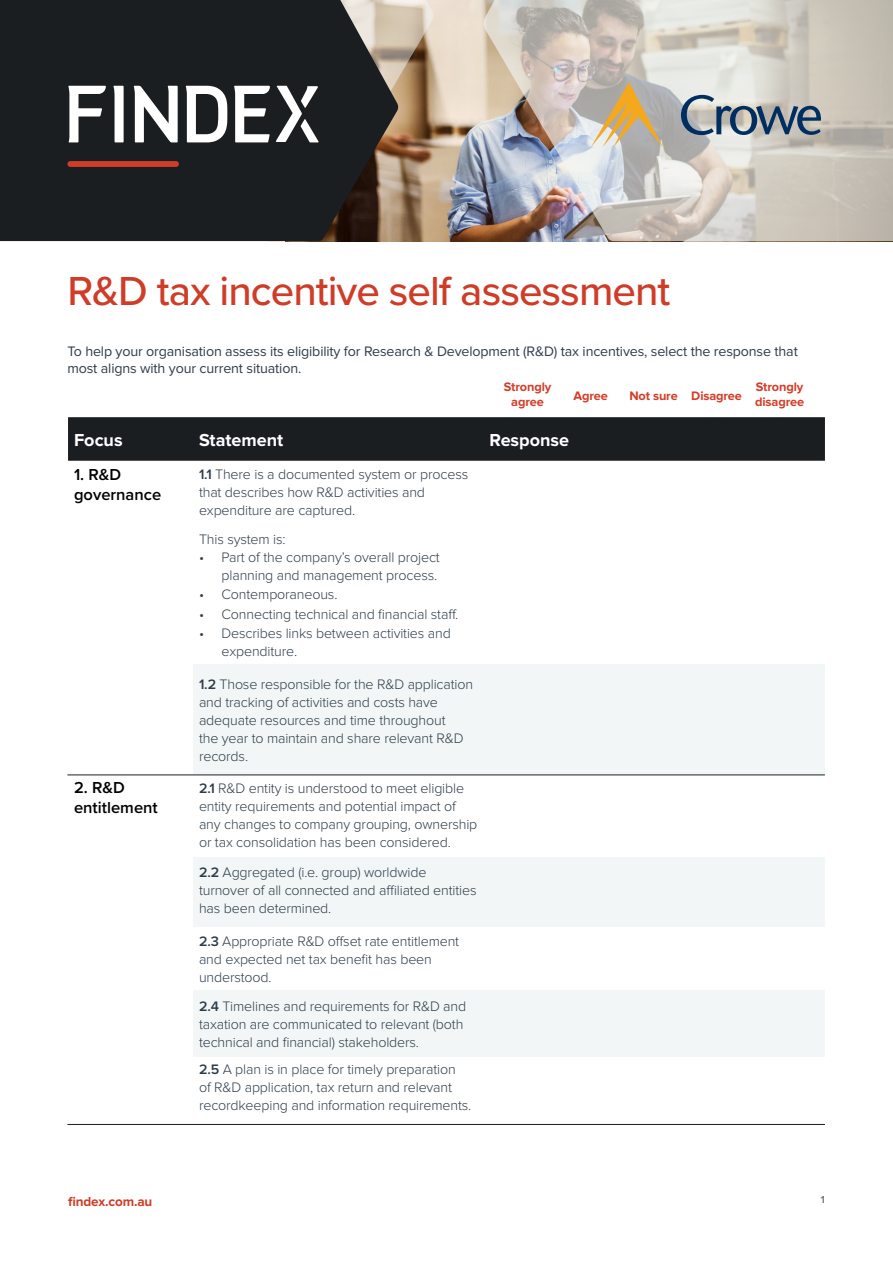
<style>
.page{position:relative;width:893px;height:1263px;background:#fff}
.page>*{position:absolute;margin:0;border:0;box-sizing:border-box;transform-origin:0 0}
.t1{font:500 42px "Proxima Nova";letter-spacing:-.025em;color:#cf3c27}
.t2{font:700 18px "Proxima Nova";color:#fff}
.t3{font:600 16.5px/19.8px "Proxima Nova";color:#000}
.t4{font:300 14.25px/18px "Proxima Nova";letter-spacing:-.01em;color:#2e3c49}
.t5{font:14.25px/17.1px "Proxima Nova";letter-spacing:-.01em;color:#2e3c49}
.t6{font:700 13.5px "Proxima Nova";letter-spacing:-.01em;color:#cf3c27}
.t7{font:700 12.75px/15px "Proxima Nova";letter-spacing:-.01em;color:#d43d27;text-align:center}
.t8{font:600 10.5px "Proxima Nova";color:#5f6e78}
.s1{font-weight:600}
</style>
<div class="page">
<div style="left:194px;top:991px;width:631px;height:66px;background:#f2f6f6"></div>
<div style="left:194px;top:858px;width:631px;height:69px;background:#f2f6f6"></div>
<div style="left:68px;top:417px;width:757px;height:44px;background:#1b1e21"></div>
<div style="left:193px;top:664px;width:632px;height:110px;background:#f2f6f6"></div>
<img style="left:434px;top:0;width:49px;height:241px">
<svg style="left:483px;top:0;width:410px;height:241px;background:#c8c2bc"></svg>
<svg style="left:681px;top:95px;width:140px;height:40px;background:#929da5"></svg>
<svg style="left:591px;top:82px;width:72px;height:65px;background:#c4b291"></svg>
<svg style="left:398px;top:0;width:36px;height:241px;background:#a88b6e"></svg>
<svg style="left:0;top:0;width:398px;height:241px;background:#262728"></svg>
<svg style="left:68px;top:86px;width:251px;height:56px"></svg>
<div style="left:67px;top:161px;width:112px;height:6px;background:#cf3c27;border-radius:3px"></div>
<hr style="left:67px;top:774px;width:758px;height:1px;background:#1b1e21">
<hr style="left:67px;top:1124px;width:758px;height:1px;background:#1b1e21">
<h1 class="t1" style="left:67px;top:260px;width:604px">R&amp;D tax incentive self assessment</h1>
<p class="t5" style="left:67px;top:344px;width:732px">To help your organisation assess its eligibility for Research &amp; Development (R&amp;D) tax incentives, select the response that most aligns with your current situation.</p>
<p class="t7" style="left:504px;top:380px;width:49px">Strongly agree</p>
<p class="t7" style="left:573px;top:389px;width:36px">Agree</p>
<p class="t7" style="left:629px;top:389px;width:114px">Not sure Disagree</p>
<p class="t7" style="left:755px;top:380px;width:50px;text-align:left">Strongly disagree</p>
<p class="t2" style="left:74px;top:432px;width:50px">Focus</p>
<p class="t2" style="left:199px;top:432px;width:86px">Statement</p>
<p class="t2" style="left:490px;top:432px;width:81px">Response</p>
<p class="t3" style="left:74px;top:464px;width:89px">1. R&amp;D governance</p>
<p class="t4" style="left:199px;top:466px;width:271px"><span class="s1">1.1</span> There is a documented system or process that describes how R&amp;D activities and expenditure are captured.</p>
<p class="t4" style="left:199px;top:531px;width:88px">This system is:</p>
<p class="t4" style="left:199px;top:549px;width:242px;text-align:right">• Part of the company’s overall project planning and management process.</p>
<p class="t4" style="left:199px;top:586px;width:140px">• Contemporaneous.</p>
<p class="t4" style="left:199px;top:606px;width:261px">• Connecting technical and financial staff.</p>
<p class="t4" style="left:222px;top:625px;width:231px;text-indent:-23px">• Describes links between activities and expenditure.</p>
<p class="t4" style="left:199px;top:675px;width:276px"><span class="s1">1.2</span> Those responsible for the R&amp;D application and tracking of activities and costs have adequate resources and time throughout<br>the year to maintain and share relevant R&amp;D records.</p>
<p class="t3" style="left:74px;top:777px;width:85px">2. R&amp;D entitlement</p>
<p class="t4" style="left:199px;top:780px;width:280px"><span class="s1">2.1</span> R&amp;D entity is understood to meet eligible entity requirements and potential impact of any changes to company grouping, ownership or tax consolidation has been considered.</p>
<p class="t4" style="left:199px;top:864px;width:279px"><span class="s1">2.2</span> Aggregated (i.e. group) worldwide turnover of all connected and affiliated entities has been determined.</p>
<p class="t4" style="left:199px;top:933px;width:262px"><span class="s1">2.3</span> Appropriate R&amp;D offset rate entitlement and expected net tax benefit has been understood.</p>
<p class="t4" style="left:199px;top:997px;width:269px"><span class="s1">2.4</span> Timelines and requirements for R&amp;D and taxation are communicated to relevant (both technical and financial) stakeholders.</p>
<p class="t4" style="left:199px;top:1060px;width:274px"><span class="s1">2.5</span> A plan is in place for timely preparation<br>of R&amp;D application, tax return and relevant recordkeeping and information requirements.</p>
<p class="t6" style="left:68px;top:1195px;width:86px">findex.com.au</p>
<p class="t8" style="left:821px;top:1192px;width:5px">1</p>
</div>
